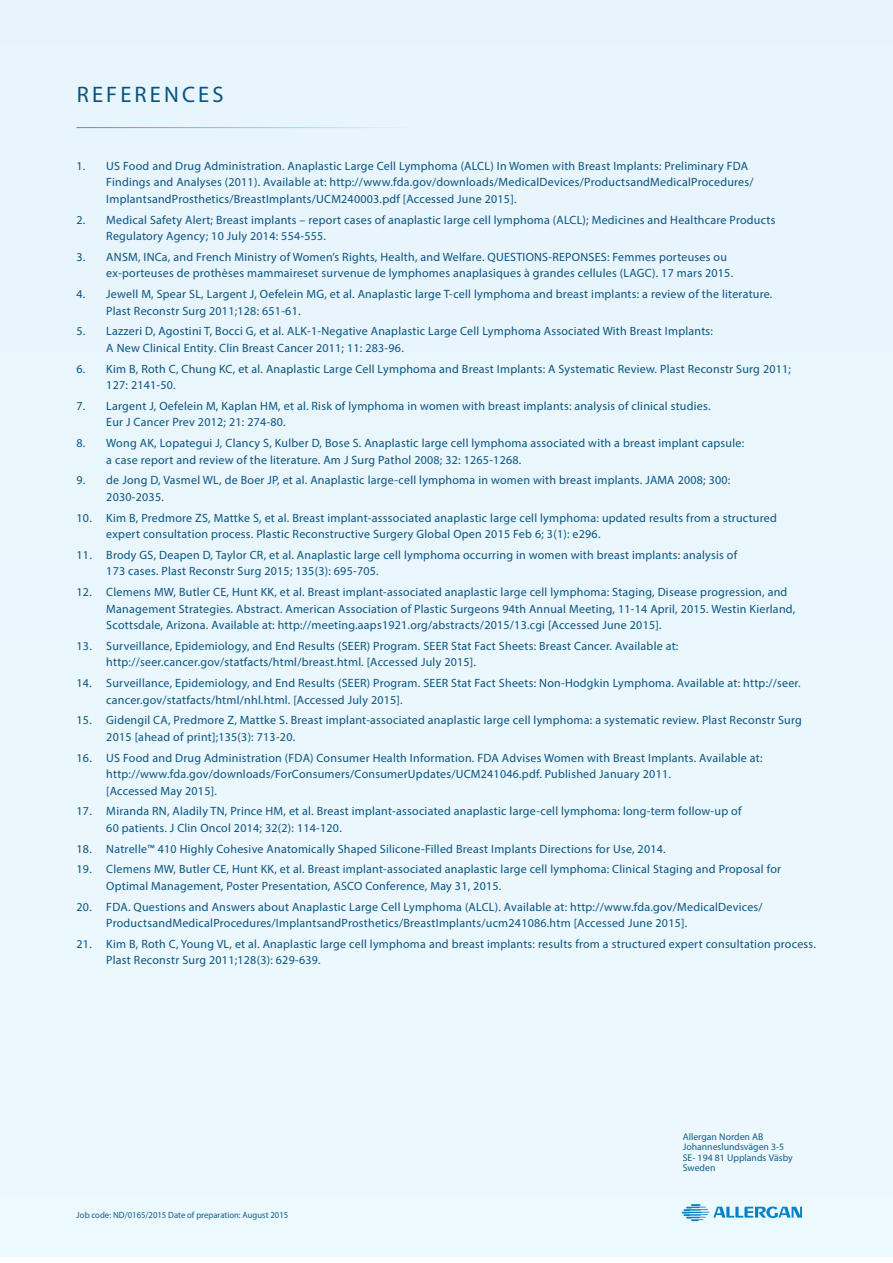
<style>
.page{position:relative;width:893px;height:1263px;background:#fff}
.page>*{position:absolute;margin:0;border:0;box-sizing:border-box;transform-origin:0 0}
.headings{font:22.5px "Myriad Pro";letter-spacing:.14em;color:#095482}
.references{font:12px/16.5px "Myriad Pro";letter-spacing:.02em;color:#095482}
.Headings{font:9.75px/10.5px "Myriad Pro";color:#095482}
.t1{font:9px "Myriad Pro";color:#095482;scale:.96 1}
</style>
<div class="page">
<div style="left:0;top:0;width:893px;height:1257px;background:#eaf6fd"></div>
<hr style="left:77px;top:127px;width:333px;height:1px;background:#15b2c6">
<p class="headings" style="left:77px;top:81px;width:148px">REFERENCES</p>
<p class="references" style="left:106px;top:157px;width:649px;text-indent:-30px">1. US Food and Drug Administration. Anaplastic Large Cell Lymphoma (ALCL) In Women with Breast Implants: Preliminary FDA<br>Findings and Analyses (2011). Available at: http://www.fda.gov/downloads/MedicalDevices/ProductsandMedicalProcedures/<br>ImplantsandProsthetics/BreastImplants/UCM240003.pdf [Accessed June 2015].</p>
<p class="references" style="left:106px;top:211px;width:671px;text-indent:-30px">2. Medical Safety Alert; Breast implants – report cases of anaplastic large cell lymphoma (ALCL); Medicines and Healthcare Products<br>Regulatory Agency; 10 July 2014: 554-555.</p>
<p class="references" style="left:106px;top:248px;width:628px;text-indent:-30px">3. ANSM, INCa, and French Ministry of Women’s Rights, Health, and Welfare. QUESTIONS-REPONSES: Femmes porteuses ou ex-porteuses de prothèses mammaireset survenue de lymphomes anaplasiques à grandes cellules (LAGC). 17 mars 2015.</p>
<p class="references" style="left:106px;top:286px;width:668px;text-indent:-30px">4. Jewell M, Spear SL, Largent J, Oefelein MG, et al. Anaplastic large T-cell lymphoma and breast implants: a review of the literature.<br>Plast Reconstr Surg 2011;128: 651-61.</p>
<p class="references" style="left:106px;top:323px;width:608px;text-indent:-30px">5. Lazzeri D, Agostini T, Bocci G, et al. ALK-1-Negative Anaplastic Large Cell Lymphoma Associated With Breast Implants:<br>A New Clinical Entity. Clin Breast Cancer 2011; 11: 283-96.</p>
<p class="references" style="left:106px;top:360px;width:686px;text-indent:-30px">6. Kim B, Roth C, Chung KC, et al. Anaplastic Large Cell Lymphoma and Breast Implants: A Systematic Review. Plast Reconstr Surg 2011;<br>127: 2141-50.</p>
<p class="references" style="left:106px;top:397px;width:606px;text-indent:-30px">7. Largent J, Oefelein M, Kaplan HM, et al. Risk of lymphoma in women with breast implants: analysis of clinical studies.<br>Eur J Cancer Prev 2012; 21: 274-80.</p>
<p class="references" style="left:106px;top:435px;width:639px;text-indent:-30px">8. Wong AK, Lopategui J, Clancy S, Kulber D, Bose S. Anaplastic large cell lymphoma associated with a breast implant capsule: a case report and review of the literature. Am J Surg Pathol 2008; 32: 1265-1268.</p>
<p class="references" style="left:106px;top:472px;width:626px;text-indent:-30px">9. de Jong D, Vasmel WL, de Boer JP, et al. Anaplastic large-cell lymphoma in women with breast implants. JAMA 2008; 300:<br>2030-2035.</p>
<p class="references" style="left:106px;top:509px;width:672px;text-indent:-30px">10. Kim B, Predmore ZS, Mattke S, et al. Breast implant-asssociated anaplastic large cell lymphoma: updated results from a structured expert consultation process. Plastic Reconstructive Surgery Global Open 2015 Feb 6; 3(1): e296.</p>
<p class="references" style="left:106px;top:546px;width:632px;text-indent:-30px">11. Brody GS, Deapen D, Taylor CR, et al. Anaplastic large cell lymphoma occurring in women with breast implants: analysis of<br>173 cases. Plast Reconstr Surg 2015; 135(3): 695-705.</p>
<p class="references" style="left:106px;top:584px;width:690px;text-indent:-30px">12. Clemens MW, Butler CE, Hunt KK, et al. Breast implant-associated anaplastic large cell lymphoma: Staging, Disease progression, and<br>Management Strategies. Abstract. American Association of Plastic Surgeons 94th Annual Meeting, 11-14 April, 2015. Westin Kierland,<br>Scottsdale, Arizona. Available at: http://meeting.aaps1921.org/abstracts/2015/13.cgi [Accessed June 2015].</p>
<p class="references" style="left:106px;top:637px;width:574px;text-indent:-30px">13. Surveillance, Epidemiology, and End Results (SEER) Program. SEER Stat Fact Sheets: Breast Cancer. Available at: http://seer.cancer.gov/statfacts/html/breast.html. [Accessed July 2015].</p>
<p class="references" style="left:106px;top:675px;width:696px;text-indent:-30px">14. Surveillance, Epidemiology, and End Results (SEER) Program. SEER Stat Fact Sheets: Non-Hodgkin Lymphoma. Available at: http://seer. cancer.gov/statfacts/html/nhl.html. [Accessed July 2015].</p>
<p class="references" style="left:106px;top:712px;width:697px;text-indent:-30px">15. Gidengil CA, Predmore Z, Mattke S. Breast implant-associated anaplastic large cell lymphoma: a systematic review. Plast Reconstr Surg<br>2015 [ahead of print];135(3): 713-20.</p>
<p class="references" style="left:106px;top:749px;width:658px;text-indent:-30px">16. US Food and Drug Administration (FDA) Consumer Health Information. FDA Advises Women with Breast Implants. Available at: http://www.fda.gov/downloads/ForConsumers/ConsumerUpdates/UCM241046.pdf. Published January 2011.<br>[Accessed May 2015].</p>
<p class="references" style="left:106px;top:803px;width:637px;text-indent:-30px">17. Miranda RN, Aladily TN, Prince HM, et al. Breast implant-associated anaplastic large-cell lymphoma: long-term follow-up of<br>60 patients. J Clin Oncol 2014; 32(2): 114-120.</p>
<p class="references" style="left:77px;top:840px;width:591px">18. Natrelle™ 410 Highly Cohesive Anatomically Shaped Silicone-Filled Breast Implants Directions for Use, 2014.</p>
<p class="references" style="left:106px;top:861px;width:676px;text-indent:-30px">19. Clemens MW, Butler CE, Hunt KK, et al. Breast implant-associated anaplastic large cell lymphoma: Clinical Staging and Proposal for<br>Optimal Management, Poster Presentation, ASCO Conference, May 31, 2015.</p>
<p class="references" style="left:106px;top:898px;width:658px;text-indent:-30px">20. FDA. Questions and Answers about Anaplastic Large Cell Lymphoma (ALCL). Available at: http://www.fda.gov/MedicalDevices/<br>ProductsandMedicalProcedures/ImplantsandProsthetics/BreastImplants/ucm241086.htm [Accessed June 2015].</p>
<p class="references" style="left:106px;top:935px;width:711px;text-indent:-30px">21. Kim B, Roth C, Young VL, et al. Anaplastic large cell lymphoma and breast implants: results from a structured expert consultation process.<br>Plast Reconstr Surg 2011;128(3): 629-639.</p>
<p class="t1" style="left:77px;top:1209px;width:222px">Job code: ND/0165/2015 Date of preparation: August 2015</p>
<p class="Headings" style="left:683px;top:1131px;width:112px">Allergan Norden AB<br>Johanneslundsvägen 3-5<br>SE- 194 81 Upplands Väsby<br>Sweden</p>
</div>
